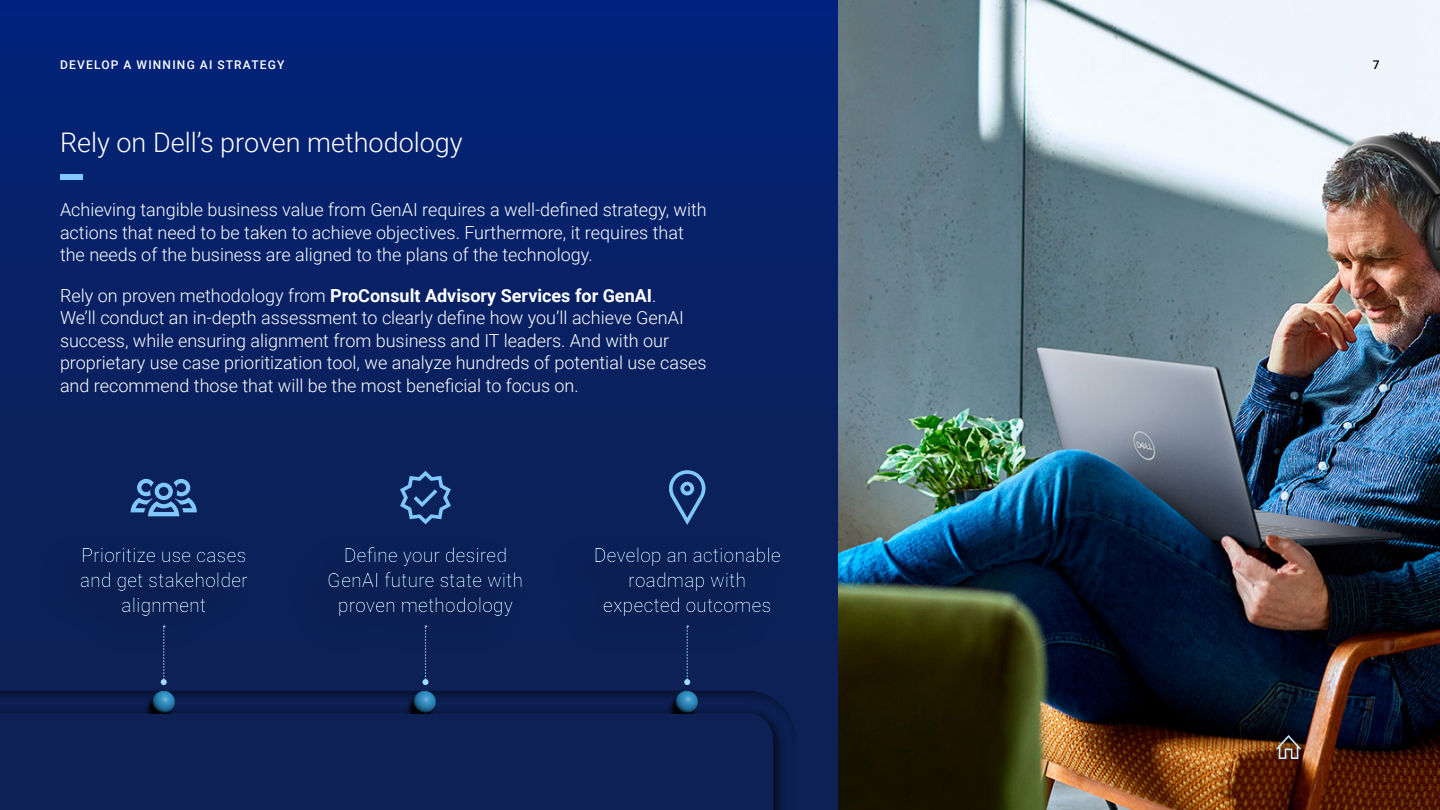
<style>
.page{position:relative;width:1440px;height:810px;background:#fff}
.page>*{position:absolute;margin:0;border:0;box-sizing:border-box;transform-origin:0 0}
.t1{font:300 27px "Roboto";color:#fff}
.t2{font:300 19.5px/25.3px "Roboto";color:#cbeeff;text-align:center}
.t3{font:300 18px/22.5px "Roboto";color:#fff}
.t4{font:500 12px "Roboto";letter-spacing:.1em;color:#fff}
.t5{font:500 12px "Roboto";color:#000}
.s1{font-weight:700}
</style>
<div class="page">
<div style="left:0;top:0;width:1440px;height:810px;background:linear-gradient(to bottom,#032278,#10214b)"></div>
<img style="left:839px;top:0;width:601px;height:810px">
<div style="left:60px;top:175px;width:22px;height:5px;background:#80c7fb"></div>
<div style="left:31px;top:529px;width:226px;height:129px;background:#0b2056"></div>
<svg style="left:131px;top:479px;width:66px;height:37px;background:#3c679e"></svg>
<div style="left:280px;top:529px;width:252px;height:129px;background:#0b2055"></div>
<svg style="left:400px;top:471px;width:51px;height:53px;background:#294b84"></svg>
<div style="left:546px;top:530px;width:244px;height:127px;background:#0b2056"></div>
<svg style="left:669px;top:470px;width:36px;height:55px;background:#2c5088"></svg>
<div style="left:0;top:685px;width:802px;height:125px;background:#000;opacity:.75"></div>
<img style="left:398px;top:684px;width:39px;height:29px">
<img style="left:661px;top:684px;width:38px;height:29px">
<img style="left:137px;top:684px;width:39px;height:29px">
<svg style="left:161px;top:626px;width:6px;height:59px"></svg>
<svg style="left:422px;top:626px;width:6px;height:59px"></svg>
<svg style="left:684px;top:626px;width:6px;height:59px"></svg>
<svg style="left:1276px;top:735px;width:25px;height:24px"></svg>
<p class="t4" style="left:60px;top:56px;width:226px">DEVELOP A WINNING AI STRATEGY</p>
<p class="t5" style="left:1373px;top:56px;width:8px">7</p>
<h1 class="t1" style="left:60px;top:124px;width:404px">Rely on Dell’s proven methodology</h1>
<p class="t3" style="left:60px;top:198px;width:648px">Achieving tangible business value from GenAI requires a well-defined strategy, with actions that need to be taken to achieve objectives. Furthermore, it requires that the needs of the business are aligned to the plans of the technology.</p>
<p class="t3" style="left:60px;top:283px;width:648px">Rely on proven methodology from <span class="s1">ProConsult Advisory Services for GenAI</span>.<br>We’ll conduct an in-depth assessment to clearly define how you’ll achieve GenAI success, while ensuring alignment from business and IT leaders. And with our proprietary use case prioritization tool, we analyze hundreds of potential use cases and recommend those that will be the most beneficial to focus on.</p>
<p class="t2" style="left:80px;top:541px;width:170px">Prioritize use cases and get stakeholder alignment</p>
<p class="t2" style="left:328px;top:541px;width:197px">Define your desired<br>GenAI future state with proven methodology</p>
<p class="t2" style="left:594px;top:541px;width:189px">Develop an actionable roadmap with expected outcomes</p>
</div>
